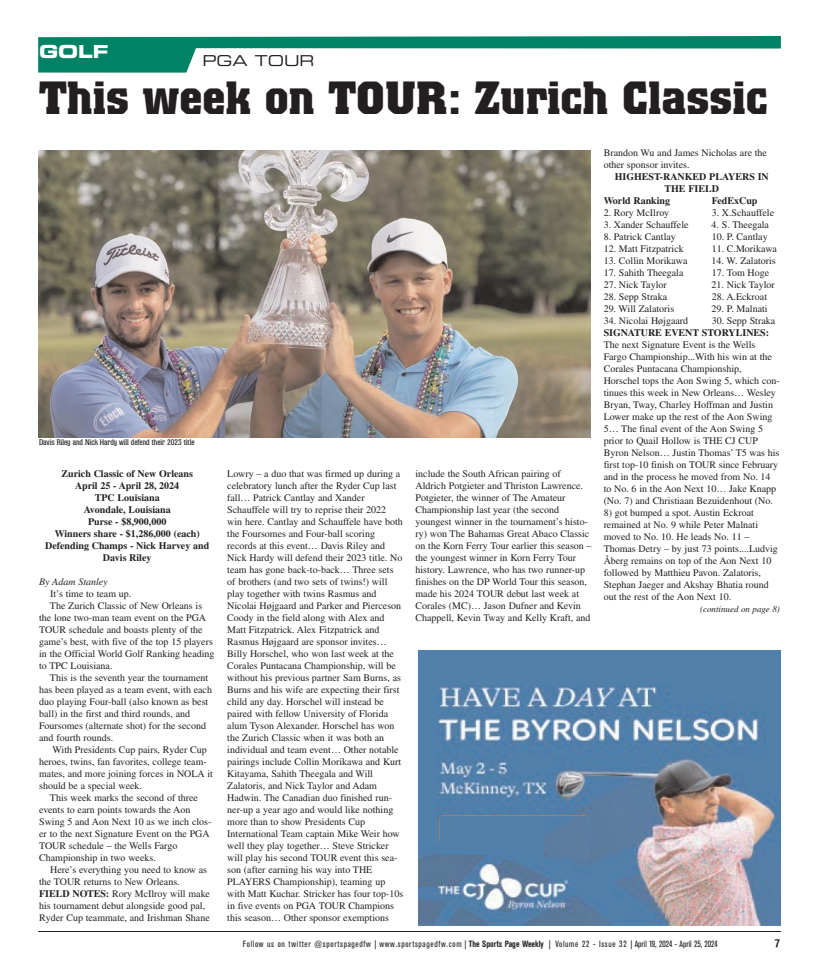
<style>
.page{position:relative;width:819px;height:972px;background:#fff}
.page>*{position:absolute;margin:0;border:0;box-sizing:border-box;transform-origin:0 0}
.t1{font:700 46px "Colossalis";color:#231f20}
.t2{font:18px "Eurostile Bold Extended Two";color:#fff}
.t3{font:15px "Eurostile Extended Two";color:#231f20}
.t4{font:11px "Dirtyhouse";color:#231f20}
.t5{font:10px/12px "Times";color:#231f20}
.t6{font:700 10px/12px "Times";color:#231f20;text-align:center}
.t7{font:italic 10px "Times";color:#231f20}
.t8{font:condensed 9px "Akzidenz Grotesk BE";letter-spacing:.075em;color:#231f20}
.t9{font:italic 9px "Times";color:#231f20}
.t10{font:8px "Colossalis";color:#231f20}
.s1{font-weight:700}
</style>
<div class="page">
<hr style="left:38px;top:931px;width:743px;height:1px;background:#231f20">
<svg style="left:38px;top:36px;width:743px;height:37px"></svg>
<img style="left:38px;top:150px;width:553px;height:288px">
<img style="left:418px;top:651px;width:363px;height:275px">
<div style="left:440px;top:816px;width:104px;height:39px;background:#5180ab"></div>
<img style="left:544px;top:816px;width:47px;height:41px">
<h2 class="t2" style="left:39px;top:45px;width:71px">GOLF</h2>
<h1 class="t1" style="left:39px;top:81px;width:730px">This week on TOUR: Zurich Classic</h1>
<h3 class="t3" style="left:202px;top:55px;width:114px">PGA TOUR</h3>
<p class="t10" style="left:39px;top:439px;width:157px">Davis Riley and Nick Hardy will defend their 2023 title</p>
<p class="t6" style="left:45px;top:469px;width:166px">Zurich Classic of New Orleans<br>April 25 - April 28, 2024<br>TPC Louisiana<br>Avondale, Louisiana<br>Purse - $8,900,000<br>Winners share - $1,286,000 (each)<br>Defending Champs - Nick Harvey and<br>Davis Riley</p>
<p class="t7" style="left:39px;top:578px;width:70px">By Adam Stanley</p>
<p class="t5" style="left:50px;top:589px;width:83px">It’s time to team up.</p>
<p class="t5" style="left:50px;top:601px;width:154px">The Zurich Classic of New Orleans is</p>
<p class="t5" style="left:39px;top:613px;width:169px">the lone two-man team event on the PGA</p>
<p class="t5" style="left:39px;top:625px;width:165px">TOUR schedule and boasts plenty of the</p>
<p class="t5" style="left:39px;top:637px;width:175px">game’s best, with five of the top 15 players</p>
<p class="t5" style="left:39px;top:649px;width:177px">in the Official World Golf Ranking heading</p>
<p class="t5" style="left:39px;top:661px;width:75px">to TPC Louisiana.</p>
<p class="t5" style="left:50px;top:673px;width:160px">This is the seventh year the tournament</p>
<p class="t5" style="left:39px;top:685px;width:174px">has been played as a team event, with each</p>
<p class="t5" style="left:39px;top:697px;width:171px">duo playing Four-ball (also known as best</p>
<p class="t5" style="left:39px;top:709px;width:152px">ball) in the first and third rounds, and</p>
<p class="t5" style="left:39px;top:721px;width:168px">Foursomes (alternate shot) for the second</p>
<p class="t5" style="left:39px;top:733px;width:76px">and fourth rounds.</p>
<p class="t5" style="left:53px;top:745px;width:156px">With Presidents Cup pairs, Ryder Cup</p>
<p class="t5" style="left:39px;top:757px;width:169px">heroes, twins, fan favorites, college team-</p>
<p class="t5" style="left:39px;top:769px;width:175px">mates, and more joining forces in NOLA it</p>
<p class="t5" style="left:39px;top:781px;width:104px">should be a special week.</p>
<p class="t5" style="left:50px;top:793px;width:150px">This week marks the second of three</p>
<p class="t5" style="left:39px;top:805px;width:153px">events to earn points towards the Aon</p>
<p class="t5" style="left:39px;top:817px;width:174px">Swing 5 and Aon Next 10 as we inch clos-</p>
<p class="t5" style="left:39px;top:829px;width:172px">er to the next Signature Event on the PGA</p>
<p class="t5" style="left:39px;top:841px;width:140px">TOUR schedule – the Wells Fargo</p>
<p class="t5" style="left:39px;top:853px;width:118px">Championship in two weeks.</p>
<p class="t5" style="left:50px;top:865px;width:158px">Here’s everything you need to know as</p>
<p class="t5" style="left:39px;top:877px;width:142px">the TOUR returns to New Orleans.</p>
<p class="t5" style="left:39px;top:889px;width:172px"><span class="s1">FIELD NOTES:</span> Rory McIlroy will make</p>
<p class="t5" style="left:39px;top:901px;width:168px">his tournament debut alongside good pal,</p>
<p class="t5" style="left:39px;top:913px;width:172px">Ryder Cup teammate, and Irishman Shane</p>
<p class="t5" style="left:227px;top:469px;width:177px">Lowry – a duo that was firmed up during a celebratory lunch after the Ryder Cup last fall… Patrick Cantlay and Xander Schauffele will try to reprise their 2022 win here. Cantlay and Schauffele have both the Foursomes and Four-ball scoring records at this event… Davis Riley and Nick Hardy will defend their 2023 title. No team has gone back-to-back… Three sets of brothers (and two sets of twins!) will play together with twins Rasmus and Nicolai Højgaard and Parker and Pierceson Coody in the field along with Alex and Matt Fitzpatrick. Alex Fitzpatrick and Rasmus Højgaard are sponsor invites… Billy Horschel, who won last week at the Corales Puntacana Championship, will be without his previous partner Sam Burns, as Burns and his wife are expecting their first child any day. Horschel will instead be paired with fellow University of Florida alum Tyson Alexander. Horschel has won the Zurich Classic when it was both an individual and team event… Other notable pairings include Collin Morikawa and Kurt Kitayama, Sahith Theegala and Will Zalatoris, and Nick Taylor and Adam Hadwin. The Canadian duo finished run&shy;ner-up a year ago and would like nothing more than to show Presidents Cup International Team captain Mike Weir how well they play together… Steve Stricker will play his second TOUR event this sea&shy;son (after earning his way into THE PLAYERS Championship), teaming up with Matt Kuchar. Stricker has four top-10s in five events on PGA TOUR Champions this season… Other sponsor exemptions</p>
<p class="t5" style="left:415px;top:469px;width:178px">include the South African pairing of Aldrich Potgieter and Thriston Lawrence.<br>Potgieter, the winner of The Amateur Championship last year (the second youngest winner in the tournament’s histo&shy;ry) won The Bahamas Great Abaco Classic on the Korn Ferry Tour earlier this season – the youngest winner in Korn Ferry Tour history. Lawrence, who has two runner-up finishes on the DP World Tour this season, made his 2024 TOUR debut last week at Corales (MC)… Jason Dufner and Kevin Chappell, Kevin Tway and Kelly Kraft, and</p>
<p class="t5" style="left:604px;top:148px;width:165px">Brandon Wu and James Nicholas are the other sponsor invites.</p>
<p class="t6" style="left:615px;top:172px;width:156px">HIGHEST-RANKED PLAYERS IN</p>
<p class="t6" style="left:665px;top:184px;width:56px">THE FIELD</p>
<p class="t6" style="left:604px;top:196px;width:68px">World Ranking</p>
<p class="t6" style="left:712px;top:196px;width:47px">FedExCup</p>
<p class="t5" style="left:604px;top:208px;width:67px">2. Rory McIlroy</p>
<p class="t5" style="left:712px;top:208px;width:64px">3. X.Schauffele</p>
<p class="t5" style="left:604px;top:220px;width:86px">3. Xander Schauffele</p>
<p class="t5" style="left:712px;top:220px;width:59px">4. S. Theegala</p>
<p class="t5" style="left:604px;top:232px;width:74px">8. Patrick Cantlay</p>
<p class="t5" style="left:712px;top:232px;width:58px">10. P. Cantlay</p>
<p class="t5" style="left:604px;top:244px;width:82px">12. Matt Fitzpatrick</p>
<p class="t5" style="left:712px;top:244px;width:67px">11. C.Morikawa</p>
<p class="t5" style="left:604px;top:256px;width:85px">13. Collin Morikawa</p>
<p class="t5" style="left:712px;top:256px;width:66px">14. W. Zalatoris</p>
<p class="t5" style="left:604px;top:268px;width:81px">17. Sahith Theegala</p>
<p class="t5" style="left:712px;top:268px;width:59px">17. Tom Hoge</p>
<p class="t5" style="left:604px;top:280px;width:65px">27. Nick Taylor</p>
<p class="t5" style="left:712px;top:280px;width:65px">21. Nick Taylor</p>
<p class="t5" style="left:604px;top:292px;width:65px">28. Sepp Straka</p>
<p class="t5" style="left:712px;top:292px;width:57px">28. A.Eckroat</p>
<p class="t5" style="left:604px;top:304px;width:72px">29. Will Zalatoris</p>
<p class="t5" style="left:712px;top:304px;width:58px">29. P. Malnati</p>
<p class="t5" style="left:604px;top:316px;width:86px">34. Nicolai Højgaard</p>
<p class="t5" style="left:712px;top:316px;width:65px">30. Sepp Straka</p>
<p class="t6" style="left:604px;top:328px;width:167px">SIGNATURE EVENT STORYLINES:</p>
<p class="t5" style="left:604px;top:340px;width:178px">The next Signature Event is the Wells Fargo Championship...With his win at the Corales Puntacana Championship, Horschel tops the Aon Swing 5, which con&shy;tinues this week in New Orleans… Wesley Bryan, Tway, Charley Hoffman and Justin Lower make up the rest of the Aon Swing 5… The final event of the Aon Swing 5 prior to Quail Hollow is THE CJ CUP Byron Nelson… Justin Thomas’ T5 was his first top-10 finish on TOUR since February and in the process he moved from No. 14 to No. 6 in the Aon Next 10… Jake Knapp (No. 7) and Christiaan Bezuidenhout (No.</p>
<p class="t5" style="left:604px;top:508px;width:176px">8) got bumped a spot. Austin Eckroat remained at No. 9 while Peter Malnati moved to No. 10. He leads No. 11 – Thomas Detry – by just 73 points....Ludvig Åberg remains on top of the Aon Next 10 followed by Matthieu Pavon. Zalatoris, Stephan Jaeger and Akshay Bhatia round out the rest of the Aon Next 10.</p>
<p class="t9" style="left:700px;top:606px;width:81px">(continued on page 8)</p>
<p class="t8" style="left:243px;top:940px;width:477px">Follow us on twitter @sportspagedfw | www.sportspagedfw.com | <span class="s1">The Sports Page Weekly</span> | Volume 22 - Issue 32 | April 19, 2024 - April 25, 2024</p>
<p class="t4" style="left:775px;top:939px;width:7px">7</p>
</div>
